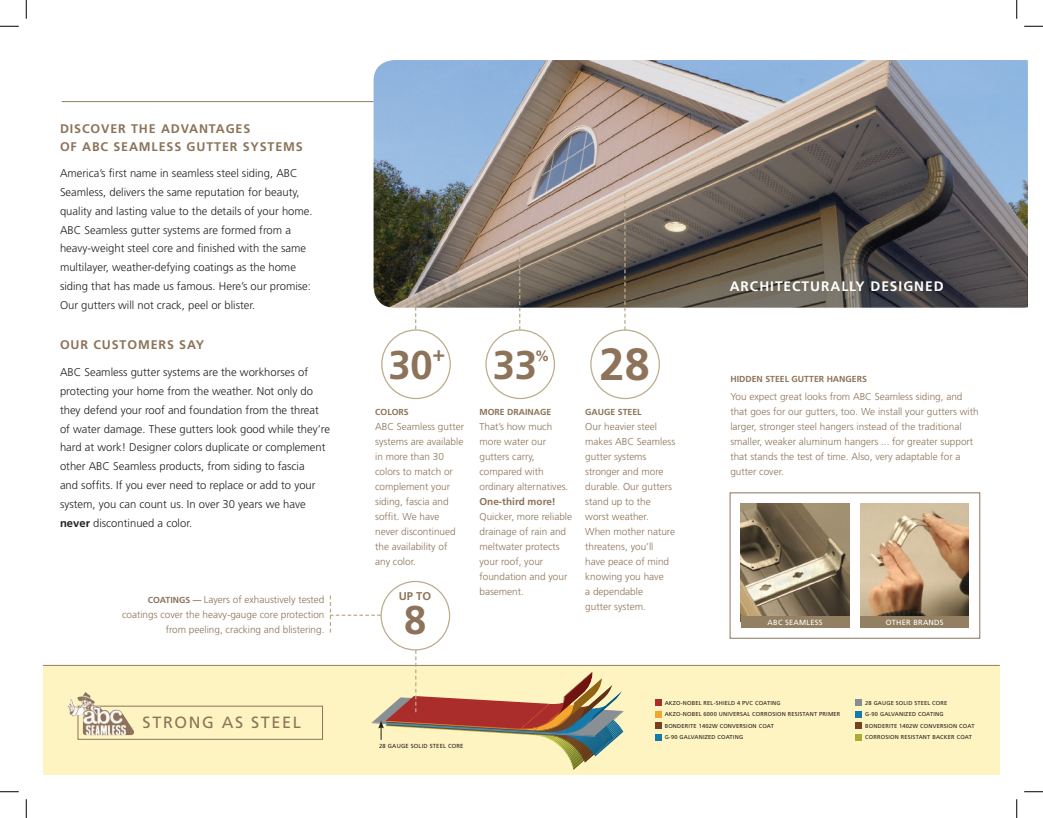
<style>
.page{position:relative;width:1043px;height:818px;background:#fff}
.page>*{position:absolute;margin:0;border:0;box-sizing:border-box;transform-origin:0 0}
.t1{font:700 45px "Frutiger";color:#8c7359}
.t2{font:700 40px "Frutiger";color:#8c7359}
.t3{font:700 21.25px "Frutiger";color:#8c7359}
.t4{font:16.25px "Frutiger";letter-spacing:.1em;color:#8c7359}
.t5{font:700 14.88px "Frutiger";color:#8c7359}
.t6{font:700 13.75px "Frutiger";letter-spacing:.07em;color:#fff}
.t7{font:700 12.5px/17.5px "Frutiger";letter-spacing:.07em;color:#8c7359}
.t8{font:300 11.25px/18.8px "Frutiger";color:#231f20}
.t9{font:700 11.25px "Frutiger";color:#8c7359}
.t10{font:300 10px/15px "Frutiger";color:#8c7359}
.t11{font:700 10px "Frutiger";color:#8c7359}
.t12{font:700 8.75px "Frutiger";color:#8c7359}
.t13{font:7.5px "Frutiger";letter-spacing:.03em;color:#fff}
.t14{font:5.88px "Frutiger";letter-spacing:.03em;color:#231f20}
.t15{font:5.75px/11.4px "Frutiger";letter-spacing:.03em;color:#231f20}
.s1{font-weight:700}
.s2{font-weight:700;font-size:8.75px}
</style>
<div class="page">
<img style="left:373px;top:60px;width:654px;height:248px">
<div style="left:485px;top:329px;width:70px;height:70px;border:1px solid #bcab8c;border-radius:50%"></div>
<div style="left:381px;top:329px;width:70px;height:70px;border:1px solid #bcab8c;border-radius:50%"></div>
<div style="left:590px;top:329px;width:70px;height:70px;border:1px solid #bcab8c;border-radius:50%"></div>
<svg style="left:415px;top:300px;width:1px;height:29px"></svg>
<svg style="left:519px;top:246px;width:1px;height:84px"></svg>
<svg style="left:624px;top:194px;width:1px;height:136px"></svg>
<div style="left:43px;top:665px;width:956px;height:109px;background:#fef4c2"></div>
<hr style="left:43px;top:665px;width:956px;height:1px;background:#937f62">
<div style="left:654px;top:699px;width:7px;height:7px;background:#aa2d2b"></div>
<div style="left:654px;top:710px;width:7px;height:7px;background:#f3a62f"></div>
<div style="left:654px;top:722px;width:7px;height:6px;background:#754021"></div>
<div style="left:855px;top:699px;width:6px;height:7px;background:#868e94"></div>
<svg style="left:855px;top:711px;width:6px;height:6px"></svg>
<div style="left:855px;top:722px;width:6px;height:7px;background:#754021"></div>
<div style="left:855px;top:733px;width:6px;height:7px;background:#a7ae35"></div>
<div style="left:78px;top:705px;width:245px;height:34px;border:1px solid #8c7359"></div>
<img style="left:68px;top:692px;width:66px;height:43px">
<hr style="left:62px;top:101px;width:311px;height:1px;background:#937f62">
<div style="left:729px;top:492px;width:251px;height:146px;border:1px solid #8c7359"></div>
<img style="left:741px;top:503px;width:108px;height:113px">
<img style="left:860px;top:503px;width:108px;height:113px">
<div style="left:741px;top:616px;width:108px;height:11px;background:#937f62"></div>
<div style="left:860px;top:616px;width:108px;height:11px;background:#937f62"></div>
<div style="left:380px;top:580px;width:70px;height:70px;border:1px solid #bcab8c;border-radius:50%"></div>
<svg style="left:372px;top:650px;width:251px;height:120px"></svg>
<svg style="left:330px;top:595px;width:51px;height:37px"></svg>
<div style="left:654px;top:733px;width:7px;height:7px;background:#147aab"></div>
<svg style="left:0;top:25px;width:19px;height:2px"></svg>
<svg style="left:1024px;top:25px;width:18px;height:2px"></svg>
<svg style="left:0;top:791px;width:19px;height:1px"></svg>
<svg style="left:1024px;top:791px;width:18px;height:1px"></svg>
<svg style="left:25px;top:0;width:2px;height:19px"></svg>
<svg style="left:25px;top:799px;width:2px;height:19px"></svg>
<svg style="left:1016px;top:0;width:1px;height:19px"></svg>
<svg style="left:1016px;top:799px;width:1px;height:19px"></svg>
<p class="t7" style="left:60px;top:120px;width:244px">DISCOVER THE ADVANTAGES<br>OF ABC SEAMLESS GUTTER SYSTEMS</p>
<p class="t8" style="left:60px;top:164px;width:254px">America’s first name in seamless steel siding, ABC Seamless, delivers the same reputation for beauty, quality and lasting value to the details of your home.<br>ABC Seamless gutter systems are formed from a heavy-weight steel core and finished with the same multilayer, weather-defying coatings as the home siding that has made us famous. Here’s our promise:<br>Our gutters will not crack, peel or blister.</p>
<p class="t7" style="left:60px;top:335px;width:146px">OUR CUSTOMERS SAY</p>
<h2 class="t2" style="left:388px;top:341px;width:46px">30</h2>
<h2 class="t2" style="left:492px;top:341px;width:46px">33</h2>
<h1 class="t1" style="left:599px;top:338px;width:52px">28</h1>
<p class="t12" style="left:479px;top:406px;width:73px">MORE DRAINAGE</p>
<p class="t10" style="left:479px;top:419px;width:90px">That’s how much more water our gutters carry, compared with ordinary alternatives.</p>
<p class="t11" style="left:479px;top:495px;width:78px">One-third more!</p>
<p class="t10" style="left:479px;top:509px;width:94px">Quicker, more reliable drainage of rain and meltwater protects your roof, your foundation and your basement.</p>
<h3 class="t3" style="left:432px;top:341px;width:14px">+</h3>
<h3 class="t5" style="left:535px;top:347px;width:16px">%</h3>
<p class="t8" style="left:60px;top:363px;width:271px">ABC Seamless gutter systems are the workhorses of protecting your home from the weather. Not only do they defend your roof and foundation from the threat of water damage. These gutters look good while they’re hard at work! Designer colors duplicate or complement other ABC Seamless products, from siding to fascia<br>and soffits. If you ever need to replace or add to your system, you can count us. In over 30 years we have <span class="s1">never</span> discontinued a color.</p>
<p class="t12" style="left:375px;top:406px;width:35px">COLORS</p>
<p class="t10" style="left:375px;top:419px;width:90px">ABC Seamless gutter systems are available in more than 30 colors to match or complement your siding, fascia and soffit. We have never discontinued the availability of any color.</p>
<p class="t12" style="left:585px;top:406px;width:58px">GAUGE STEEL</p>
<p class="t10" style="left:585px;top:419px;width:92px">Our heavier steel makes ABC Seamless gutter systems stronger and more durable. Our gutters stand up to the worst weather.<br>When mother nature threatens, you’ll have peace of mind knowing you have<br>a dependable<br>gutter system.</p>
<p class="t9" style="left:398px;top:590px;width:34px">UP TO</p>
<p class="t10" style="left:122px;top:592px;width:204px;text-align:right"><span class="s2">COATINGS —</span> Layers of exhaustively tested coatings cover the heavy-gauge core protection from peeling, cracking and blistering.</p>
<h2 class="t2" style="left:404px;top:596px;width:24px">8</h2>
<h3 class="t6" style="left:729px;top:278px;width:215px">ARCHITECTURALLY DESIGNED</h3>
<p class="t12" style="left:730px;top:373px;width:138px">HIDDEN STEEL GUTTER HANGERS</p>
<p class="t10" style="left:730px;top:388px;width:250px">You expect great looks from ABC Seamless siding, and that goes for our gutters, too. We install your gutters with larger, stronger steel hangers instead of the traditional smaller, weaker aluminum hangers ... for greater support that stands the test of time. Also, very adaptable for a gutter cover.</p>
<p class="t13" style="left:767px;top:617px;width:56px">ABC SEAMLESS</p>
<p class="t13" style="left:885px;top:617px;width:59px">OTHER BRANDS</p>
<h3 class="t4" style="left:143px;top:713px;width:160px">STRONG AS STEEL</h3>
<p class="t14" style="left:379px;top:742px;width:86px">28 GAUGE SOLID STEEL CORE</p>
<p class="t15" style="left:664px;top:697px;width:177px">AKZO-NOBEL REL-SHIELD 4 PVC COATING<br>AKZO-NOBEL 6000 UNIVERSAL CORROSION RESISTANT PRIMER BONDERITE 1402W CONVERSION COAT<br>G-90 GALVANIZED COATING</p>
<p class="t15" style="left:865px;top:697px;width:111px">28 GAUGE SOLID STEEL CORE<br>G-90 GALVANIZED COATING<br>BONDERITE 1402W CONVERSION COAT<br>CORROSION RESISTANT BACKER COAT</p>
</div>
